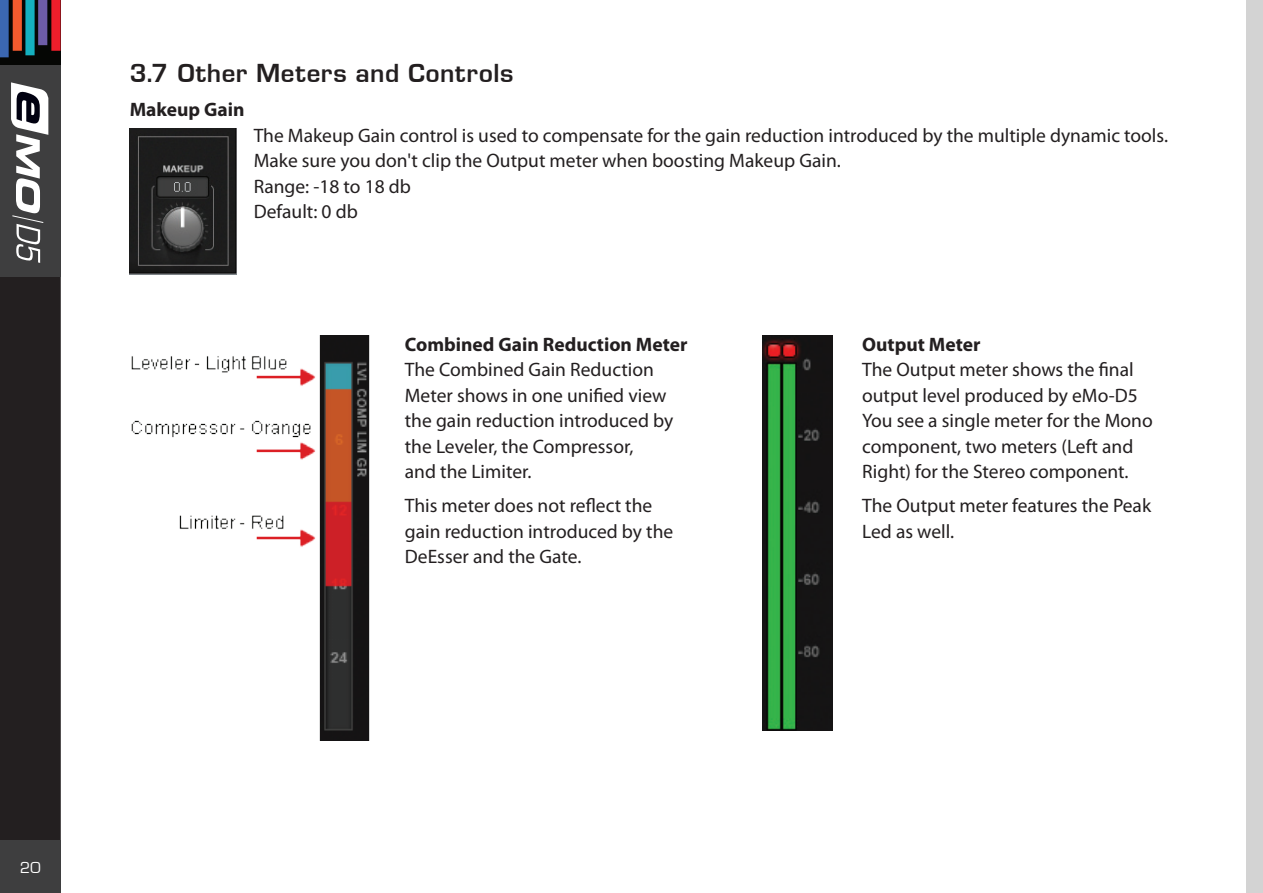
<style>
.page{position:relative;width:1263px;height:893px;background:#fff}
.page>*{position:absolute;margin:0;border:0;box-sizing:border-box;transform-origin:0 0}
.t1{font:27px "Eurostile CCS Bold";letter-spacing:.02em;color:#231f20}
.t2{font:19.5px/25.5px "Myriad Pro";color:#231f20}
.t3{font:700 19.5px "Myriad Pro";color:#231f20}
.t4{font:16.5px "Eurostile CCS Normal";color:#fff}
</style>
<div class="page">
<div style="left:0;top:276px;width:61px;height:564px;background:#231f20"></div>
<div style="left:0;top:840px;width:61px;height:53px;background:#3e3e3f"></div>
<div style="left:0;top:0;width:61px;height:276px;background:#3e3e3f"></div>
<img style="left:0;top:0;width:61px;height:64px">
<svg style="left:12px;top:82px;width:36px;height:181px"></svg>
<div style="left:1246px;top:0;width:17px;height:893px;background:#d3d3d3"></div>
<img style="left:130px;top:128px;width:107px;height:146px">
<img style="left:131px;top:336px;width:239px;height:405px">
<img style="left:762px;top:336px;width:71px;height:394px">
<h1 class="t1" style="left:130px;top:59px;width:385px">3.7 Other Meters and Controls</h1>
<p class="t3" style="left:130px;top:97px;width:116px">Makeup Gain</p>
<p class="t2" style="left:254px;top:122px;width:916px">The Makeup Gain control is used to compensate for the gain reduction introduced by the multiple dynamic tools.<br>Make sure you don t' clip the Output meter when boosting Makeup Gain.<br>Range: -18 to 18 db<br>Default 0: db</p>
<p class="t3" style="left:405px;top:331px;width:284px">Combined Gain Reduction Meter</p>
<p class="t2" style="left:405px;top:356px;width:270px">The Combined Gain Reduction<br>Meter shows in one unified view the gain reduction introduced by the Leveler, the Compressor,<br>and the Limiter.</p>
<p class="t2" style="left:405px;top:492px;width:270px">This meter does not reflect the gain reduction introduced by the<br>DeEsser and the Gate.</p>
<p class="t3" style="left:862px;top:331px;width:120px">Output Meter</p>
<p class="t2" style="left:862px;top:356px;width:292px">The Output meter shows the final output level produced by eMo D- 5<br>You see a single meter for the Mono component, two meters (Left and<br>Right) for the Stereo component.</p>
<p class="t2" style="left:862px;top:493px;width:290px">The Output meter features the Peak<br>Led as well.</p>
<p class="t4" style="left:20px;top:859px;width:22px">20</p>
</div>
